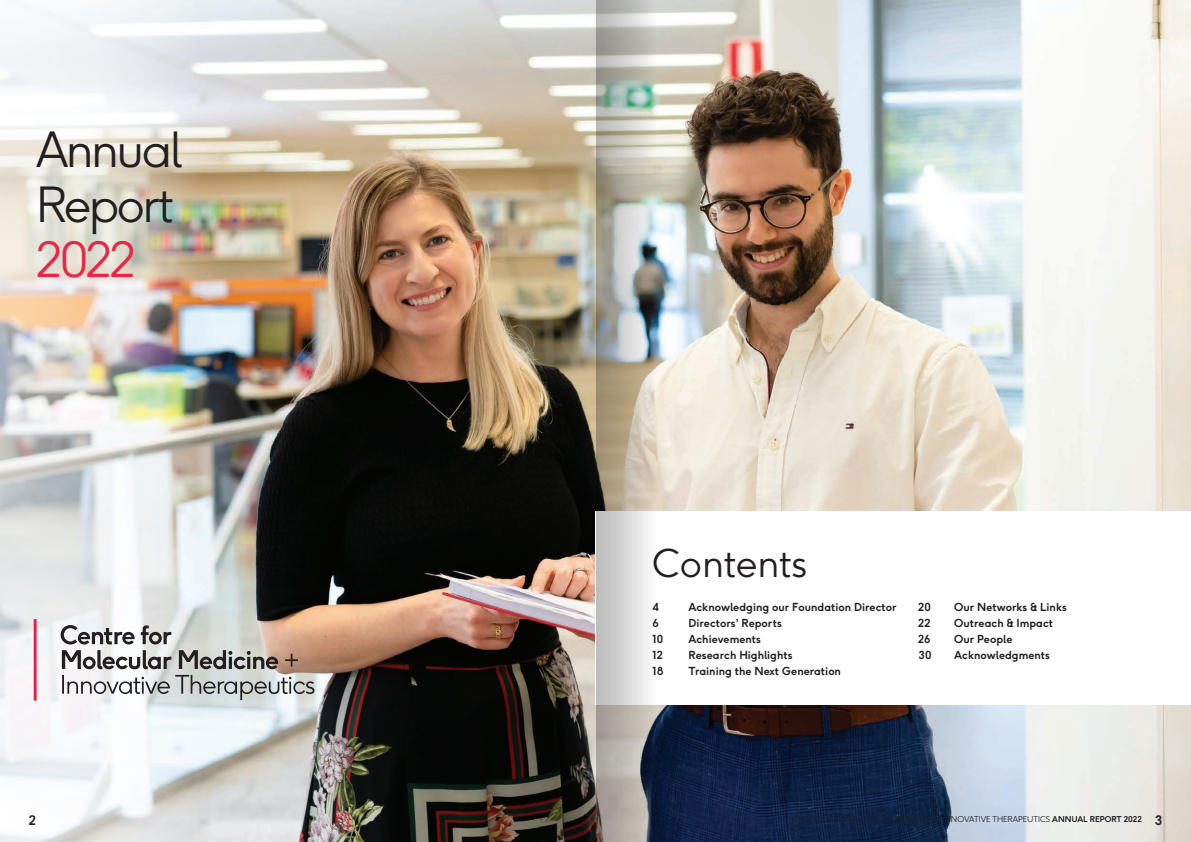
<style>
.page{position:relative;width:1191px;height:842px;background:#fff}
.page>*{position:absolute;margin:0;border:0;box-sizing:border-box;transform-origin:0 0}
.t1{font:300 48px/55px "F37 Ginger";letter-spacing:-.05em;color:#231f20}
.t2{font:300 38px "F37 Ginger";color:#231f20}
.t3{font:700 13px "F37 Ginger";color:#231f20}
.t4{font:700 11px "F37 Ginger";color:#231f20}
.t5{font:300 8px "F37 Ginger";color:#231f20}
.s1{color:#ea2648}
.s2{font-weight:700}
.s3{font-weight:700;font-size:13px}
</style>
<div class="page">
<img style="left:200px;top:0;width:991px;height:842px">
<img style="left:0;top:0;width:200px;height:842px">
<hr style="left:34px;top:619px;width:3px;height:82px;background:#ea1946">
<svg style="left:62px;top:675px;width:252px;height:25px"></svg>
<svg style="left:62px;top:650px;width:236px;height:19px"></svg>
<svg style="left:61px;top:625px;width:110px;height:19px"></svg>
<div style="left:595px;top:511px;width:596px;height:193px;background:#fff"></div>
<img style="left:596px;top:0;width:62px;height:842px">
<p class="t1" style="left:36px;top:126px;width:148px">Annual<br>Report<br><span class="s1">2022</span></p>
<h2 class="t2" style="left:652px;top:547px;width:156px">Contents</h2>
<p class="t4" style="left:652px;top:602px;width:8px">4</p>
<p class="t4" style="left:688px;top:602px;width:210px">Acknowledging our Foundation Director</p>
<p class="t4" style="left:652px;top:618px;width:8px">6</p>
<p class="t4" style="left:688px;top:618px;width:95px">Directors’ Reports</p>
<p class="t4" style="left:652px;top:634px;width:12px">10</p>
<p class="t4" style="left:688px;top:634px;width:74px">Achievements</p>
<p class="t4" style="left:652px;top:650px;width:12px">12</p>
<p class="t4" style="left:688px;top:650px;width:106px">Research Highlights</p>
<p class="t4" style="left:652px;top:666px;width:13px">18</p>
<p class="t4" style="left:688px;top:666px;width:154px">Training the Next Generation</p>
<p class="t4" style="left:918px;top:602px;width:14px">20</p>
<p class="t4" style="left:954px;top:602px;width:114px">Our Networks &amp; Links</p>
<p class="t4" style="left:918px;top:618px;width:14px">22</p>
<p class="t4" style="left:954px;top:618px;width:100px">Outreach &amp; Impact</p>
<p class="t4" style="left:918px;top:634px;width:14px">26</p>
<p class="t4" style="left:954px;top:634px;width:60px">Our People</p>
<p class="t4" style="left:918px;top:650px;width:15px">30</p>
<p class="t4" style="left:954px;top:650px;width:97px">Acknowledgments</p>
<p class="t3" style="left:29px;top:814px;width:9px">2</p>
<p class="t5" style="left:792px;top:816px;width:371px">CENTRE FOR MOLECULAR MEDICINE + INNOVATIVE THERAPEUTICS <span class="s2">ANNUAL REPORT 2022</span> <span class="s3">3</span></p>
</div>
